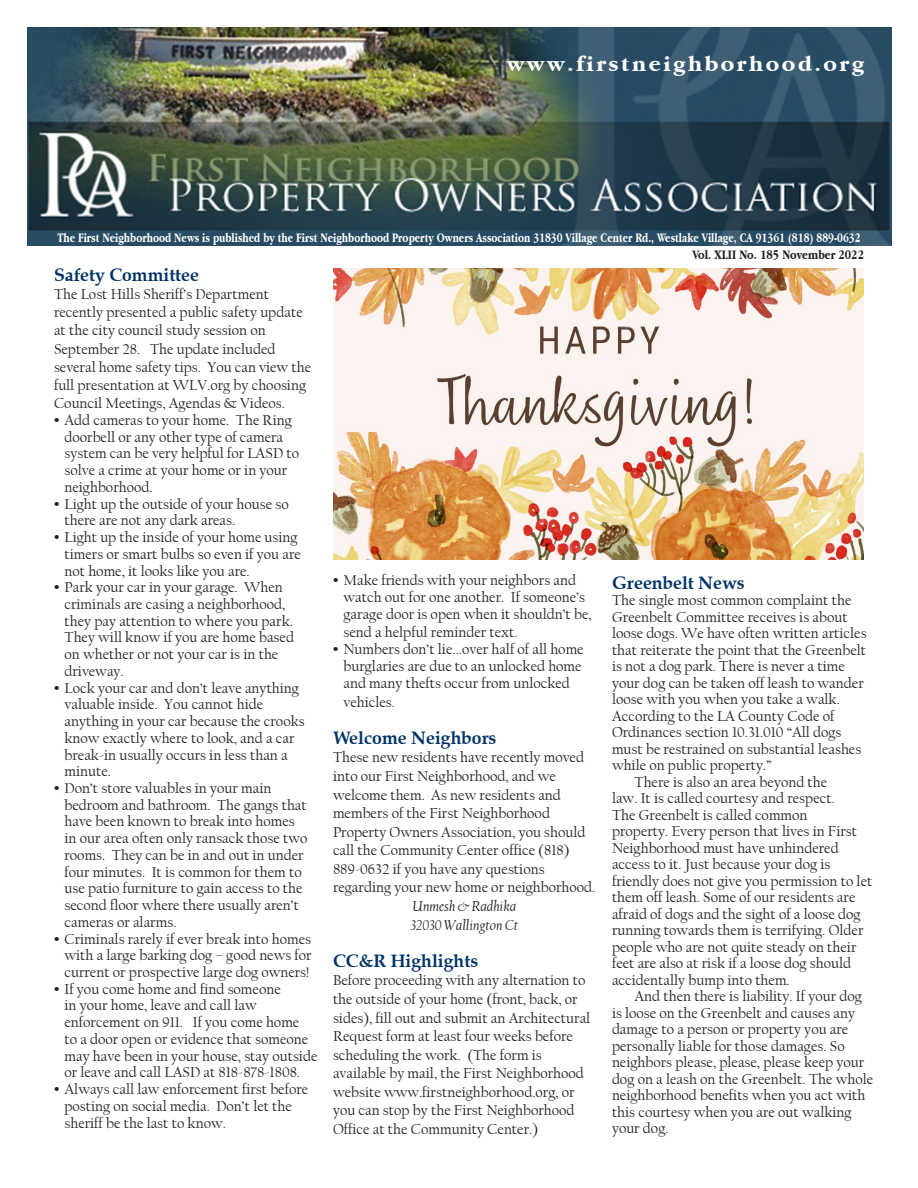
<style>
.page{position:relative;width:918px;height:1188px;background:#fff}
.page>*{position:absolute;margin:0;border:0;box-sizing:border-box;transform-origin:0 0}
.t1{font:700 22.5px "Garamond IT Cby BT";letter-spacing:.11em;color:#fff}
.t2{font:700 18px "Zapf Calligraphic 801 BT";color:#036}
.List_Paragraph{font:15px/16.8px "Californian FB";color:#231f20}
.t3{font:italic 15px/18.6px "Californian FB";color:#231f20}
.t4{font:700 13.5px "Garamond IT Cby BT";color:#fff;scale:.74 1}
.t5{font:700 13.5px "Garamond IT Cby BT";color:#231f20;scale:.8 1}
.s1{font-family:"Times New Roman";font-weight:700}
</style>
<div class="page">
<img style="left:27px;top:27px;width:865px;height:218px">
<img style="left:333px;top:268px;width:531px;height:291px">
<p class="t1" style="left:507px;top:51px;width:359px">www.firstneighborhood.org</p>
<p class="t4" style="left:57px;top:230px;width:1087px">The First Neighborhood News is published by the First Neighborhood Property Owners Association 31830 Village Center Rd., Westlake Village, CA 91361 (818) 889-0632</p>
<p class="t2" style="left:54px;top:263px;width:147px">Safety Committee</p>
<p class="List_Paragraph" style="left:54px;top:285px;width:259px;line-height:18.3px">The Lost Hills Sheriff’s Department recently presented a public safety update at the city council study session on September 28. The update included several home safety tips. You can view the full presentation at WLV.org by choosing Council Meetings, Agendas &amp; Videos.</p>
<p class="List_Paragraph" style="left:64px;top:412px;width:236px;text-indent:-10px"><span class="s1">•</span> Add cameras to your home. The Ring doorbell or any other type of camera system can be very helpful for LASD to solve a crime at your home or in your neighborhood.</p>
<p class="List_Paragraph" style="left:64px;top:496px;width:226px;text-indent:-10px"><span class="s1">•</span> Light up the outside of your house so there are not any dark areas.</p>
<p class="List_Paragraph" style="left:64px;top:529px;width:238px;text-indent:-10px"><span class="s1">•</span> Light up the inside of your home using timers or smart bulbs so even if you are not home, it looks like you are.</p>
<p class="List_Paragraph" style="left:64px;top:579px;width:231px;text-indent:-10px"><span class="s1">•</span> Park your car in your garage. When criminals are casing a neighborhood, they pay attention to where you park.<br>They will know if you are home based on whether or not your car is in the driveway.</p>
<p class="List_Paragraph" style="left:64px;top:680px;width:242px;text-indent:-10px"><span class="s1">•</span> Lock your car and don’t leave anything valuable inside. You cannot hide anything in your car because the crooks know exactly where to look, and a car break-in usually occurs in less than a minute.</p>
<p class="List_Paragraph" style="left:64px;top:780px;width:244px;text-indent:-10px"><span class="s1">•</span> Don’t store valuables in your main bedroom and bathroom. The gangs that have been known to break into homes in our area often only ransack those two rooms. They can be in and out in under four minutes. It is common for them to use patio furniture to gain access to the second floor where there usually aren’t cameras or alarms.</p>
<p class="List_Paragraph" style="left:64px;top:930px;width:249px;text-align:justify;text-indent:-10px"><span class="s1">•</span> Criminals rarely if ever break into homes with a large barking dog – good news for current or prospective large dog owners!</p>
<p class="List_Paragraph" style="left:64px;top:981px;width:254px;text-indent:-10px"><span class="s1">•</span> If you come home and find someone<br>in your home, leave and call law enforcement on 911. If you come home<br>to a door open or evidence that someone may have been in your house, stay outside or leave and call LASD at 818-878-1808.</p>
<p class="List_Paragraph" style="left:64px;top:1081px;width:245px;text-indent:-10px"><span class="s1">•</span> Always call law enforcement first before posting on social media. Don’t let the sheriff be the last to know.</p>
<p class="List_Paragraph" style="left:344px;top:572px;width:250px;text-indent:-10px"><span class="s1">•</span> Make friends with your neighbors and watch out for one another. If someone’s garage door is open when it shouldn’t be, send a helpful reminder text.</p>
<p class="List_Paragraph" style="left:333px;top:640px;width:252px;text-align:center"><span class="s1">•</span> Numbers don’t lie...over half of all home burglaries are due to an unlocked home and many thefts occur from unlocked</p>
<p class="List_Paragraph" style="left:344px;top:693px;width:53px">vehicles.</p>
<p class="t2" style="left:333px;top:726px;width:165px">Welcome Neighbors</p>
<p class="List_Paragraph" style="left:333px;top:748px;width:264px;line-height:18.6px">These new residents have recently moved into our First Neighborhood, and we welcome them. As new residents and members of the First Neighborhood Property Owners Association, you should call the Community Center office (818)<br>889-0632 if you have any questions regarding your new home or neighborhood.</p>
<p class="t3" style="left:411px;top:897px;width:109px">Unmesh &amp; Radhika<br>32030 Wallington Ct</p>
<p class="t2" style="left:333px;top:949px;width:147px">CC&amp;R Highlights</p>
<p class="List_Paragraph" style="left:333px;top:971px;width:259px;line-height:18.6px">Before proceeding with any alternation to the outside of your home (front, back, or sides), fill out and submit an Architectural Request form at least four weeks before scheduling the work. (The form is available by mail, the First Neighborhood website www.firstneighborhood.org, or you can stop by the First Neighborhood Office at the Community Center.)</p>
<p class="t5" style="left:693px;top:247px;width:216px">Vol. XLII No. 185 November 2022</p>
<p class="t2" style="left:612px;top:571px;width:134px">Greenbelt News</p>
<p class="List_Paragraph" style="left:612px;top:592px;width:256px">The single most common complaint the Greenbelt Committee receives is about loose dogs. We have often written articles that reiterate the point that the Greenbelt is not a dog park. There is never a time your dog can be taken off leash to wander loose with you when you take a walk.<br>According to the LA County Code of Ordinances section 10.31.010 “All dogs must be restrained on substantial leashes while on public property.”</p>
<p class="List_Paragraph" style="left:612px;top:774px;width:262px;text-indent:22px">There is also an area beyond the<br>law. It is called courtesy and respect.<br>The Greenbelt is called common<br>property. Every person that lives in First Neighborhood must have unhindered access to it. Just because your dog is friendly does not give you permission to let them off leash. Some of our residents are afraid of dogs and the sight of a loose dog running towards them is terrifying. Older people who are not quite steady on their feet are also at risk if a loose dog should accidentally bump into them.</p>
<p class="List_Paragraph" style="left:612px;top:988px;width:263px;text-indent:22px">And then there is liability. If your dog is loose on the Greenbelt and causes any damage to a person or property you are personally liable for those damages. So neighbors please, please, please keep your dog on a leash on the Greenbelt. The whole neighborhood benefits when you act with this courtesy when you are out walking your dog.</p>
</div>
